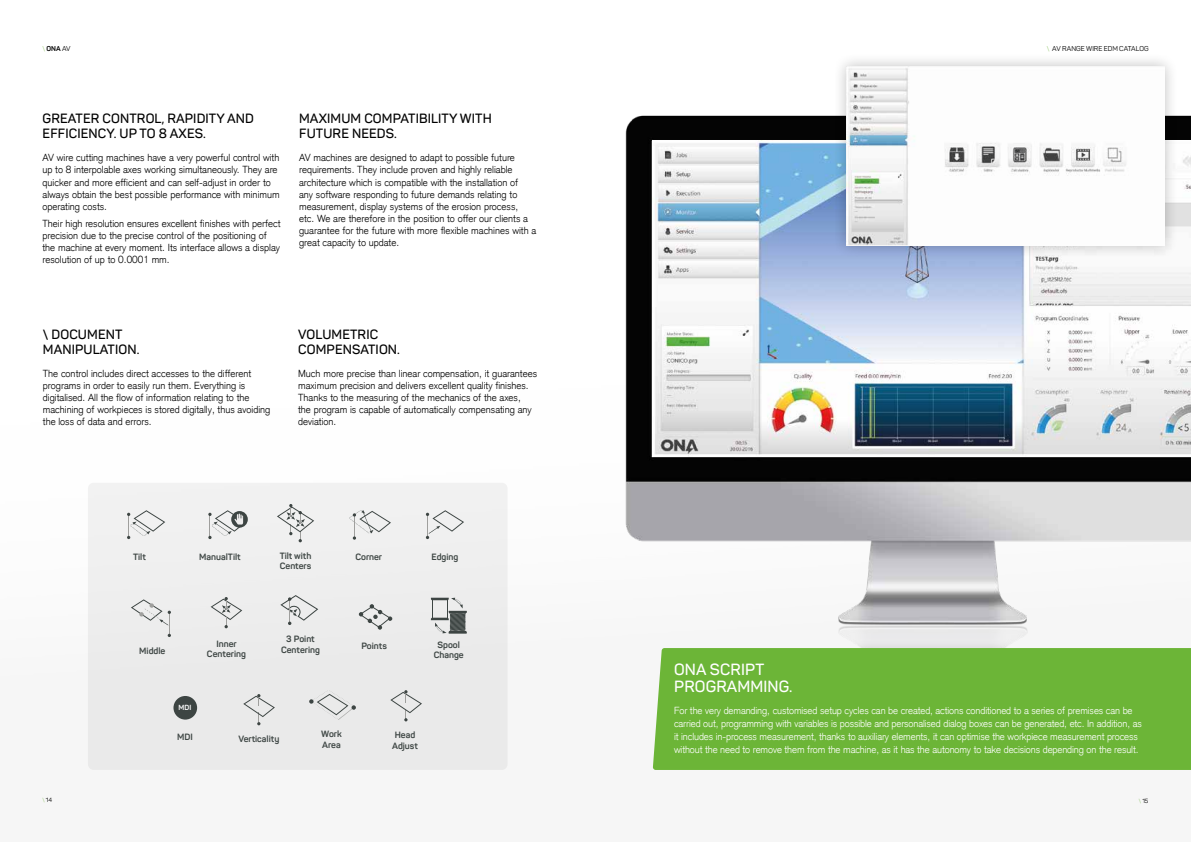
<style>
.page{position:relative;width:1191px;height:842px;background:#fff}
.page>*{position:absolute;margin:0;border:0;box-sizing:border-box;transform-origin:0 0}
.t1{font:600 16px/17px "Panton";letter-spacing:.01em;color:#fff}
.t2{font:600 13.3px/14.9px "Panton";letter-spacing:.01em;color:#000}
.t3{font:300 10px/12px "Akzidenz Grotesk";color:#000}
.t4{font:300 10px/13px "Akzidenz Grotesk";letter-spacing:-.01em;color:#fff}
.t5{font:700 9px/10.8px "Panton";color:#3d4543}
.t6{font:700 7.3px "Panton";color:#fff}
.t7{font:7px "Panton";color:#000}
.t8{font:700 7px "Panton";color:#000}
.t9{font:6px "Panton";color:#000}
.s1{font-weight:300;color:#6cb537}
.s2{font-weight:400}
</style>
<div class="page">
<img style="left:625px;top:115px;width:566px;height:533px">
<img style="left:652px;top:140px;width:539px;height:317px">
<div style="left:832px;top:53px;width:346px;height:206px;background:#000;opacity:.25"></div>
<img style="left:846px;top:67px;width:318px;height:179px">
<div style="left:88px;top:483px;width:419px;height:287px;background:#ececec;border-radius:6px"></div>
<svg style="left:127px;top:510px;width:38px;height:29px"></svg>
<svg style="left:231px;top:511px;width:17px;height:17px"></svg>
<svg style="left:208px;top:510px;width:38px;height:29px"></svg>
<svg style="left:277px;top:504px;width:37px;height:38px"></svg>
<svg style="left:349px;top:510px;width:42px;height:30px"></svg>
<svg style="left:426px;top:510px;width:38px;height:29px"></svg>
<svg style="left:211px;top:597px;width:31px;height:31px"></svg>
<svg style="left:359px;top:604px;width:33px;height:26px"></svg>
<svg style="left:131px;top:599px;width:40px;height:38px"></svg>
<svg style="left:431px;top:598px;width:35px;height:35px"></svg>
<svg style="left:280px;top:595px;width:38px;height:30px"></svg>
<div style="left:173px;top:696px;width:24px;height:24px;background:#3d4543;border-radius:50%"></div>
<svg style="left:309px;top:691px;width:47px;height:29px"></svg>
<svg style="left:243px;top:694px;width:32px;height:31px"></svg>
<svg style="left:390px;top:690px;width:32px;height:31px"></svg>
<div style="left:653px;top:648px;width:538px;height:122px;background:#6cb537"></div>
<p class="t8" style="left:43px;top:44px;width:30px"><span class="s1">\</span> ONA <span class="s2">AV</span></p>
<h2 class="t2" style="left:43px;top:111px;width:213px">GREATER CONTROL, RAPIDITY AND<br>EFFICIENCY. UP TO 8 AXES.</h2>
<h2 class="t2" style="left:299px;top:111px;width:194px">MAXIMUM COMPATIBILITY WITH<br>FUTURE NEEDS.</h2>
<p class="t3" style="left:43px;top:152px;width:239px">AV wire cutting machines have a very powerful control with up to 8 interpolable axes working simultaneously. They are quicker and more efficient and can self-adjust in order to always obtain the best possible performance with minimum operating costs.</p>
<p class="t3" style="left:43px;top:218px;width:240px">Their high resolution ensures excellent finishes with perfect precision due to the precise control of the positioning of the machine at every moment. Its interface allows a display resolution of up to 0.0001 mm.</p>
<p class="t3" style="left:299px;top:152px;width:239px">AV machines are designed to adapt to possible future requirements. They include proven and highly reliable architecture which is compatible with the installation of<br>any software responding to future demands relating to measurement, display systems of the erosion process,<br>etc. We are therefore in the position to offer our clients a guarantee for the future with more flexible machines with a great capacity to update.</p>
<h2 class="t2" style="left:43px;top:327px;width:98px">\ DOCUMENT<br>MANIPULATION.</h2>
<p class="t3" style="left:43px;top:367px;width:229px">The control includes direct accesses to the different programs in order to easily run them. Everything is digitalised. All the flow of information relating to the machining of workpieces is stored digitally, thus avoiding the loss of data and errors.</p>
<h2 class="t2" style="left:298px;top:327px;width:103px">VOLUMETRIC<br>COMPENSATION.</h2>
<p class="t3" style="left:298px;top:367px;width:240px">Much more precise than linear compensation, it guarantees maximum precision and delivers excellent quality finishes.<br>Thanks to the measuring of the mechanics of the axes,<br>the program is capable of automatically compensating any deviation.</p>
<p class="t5" style="left:133px;top:552px;width:14px">Tilt</p>
<p class="t5" style="left:199px;top:552px;width:43px">ManualTilt</p>
<p class="t5" style="left:280px;top:550px;width:33px">Tilt with<br>Centers</p>
<p class="t5" style="left:355px;top:552px;width:28px">Corner</p>
<p class="t5" style="left:431px;top:552px;width:28px">Edging</p>
<p class="t5" style="left:281px;top:633px;width:40px;text-align:center">3 Point<br>Centering</p>
<p class="t5" style="left:207px;top:638px;width:40px;text-align:center">Inner<br>Centering</p>
<p class="t5" style="left:361px;top:640px;width:27px">Points</p>
<p class="t5" style="left:139px;top:645px;width:28px">Middle</p>
<p class="t5" style="left:434px;top:639px;width:32px;text-align:center">Spool<br>Change</p>
<p class="t6" style="left:179px;top:703px;width:14px">MDI</p>
<p class="t5" style="left:177px;top:731px;width:17px">MDI</p>
<p class="t5" style="left:321px;top:729px;width:22px">Work<br>Area</p>
<p class="t5" style="left:238px;top:733px;width:42px">Verticality</p>
<p class="t5" style="left:392px;top:729px;width:27px">Head<br>Adjust</p>
<h1 class="t1" style="left:674px;top:661px;width:120px">ONA SCRIPT<br>PROGRAMMING.</h1>
<p class="t7" style="left:1046px;top:44px;width:103px"><span class="s1">\</span> AV RANGE WIRE EDM CATALOG</p>
<p class="t4" style="left:674px;top:704px;width:469px">For the very demanding, customised setup cycles can be created, actions conditioned to a series of premises can be carried out, programming with variables is possible and personalised dialog boxes can be generated, etc. In addition, as it includes in-process measurement, thanks to auxiliary elements, it can optimise the workpiece measurement process without the need to remove them from the machine, as it has the autonomy to take decisions depending on the result.</p>
<p class="t9" style="left:43px;top:796px;width:11px"><span class="s1">\</span>14</p>
<p class="t9" style="left:1138px;top:797px;width:11px"><span class="s1">\</span>15</p>
</div>
